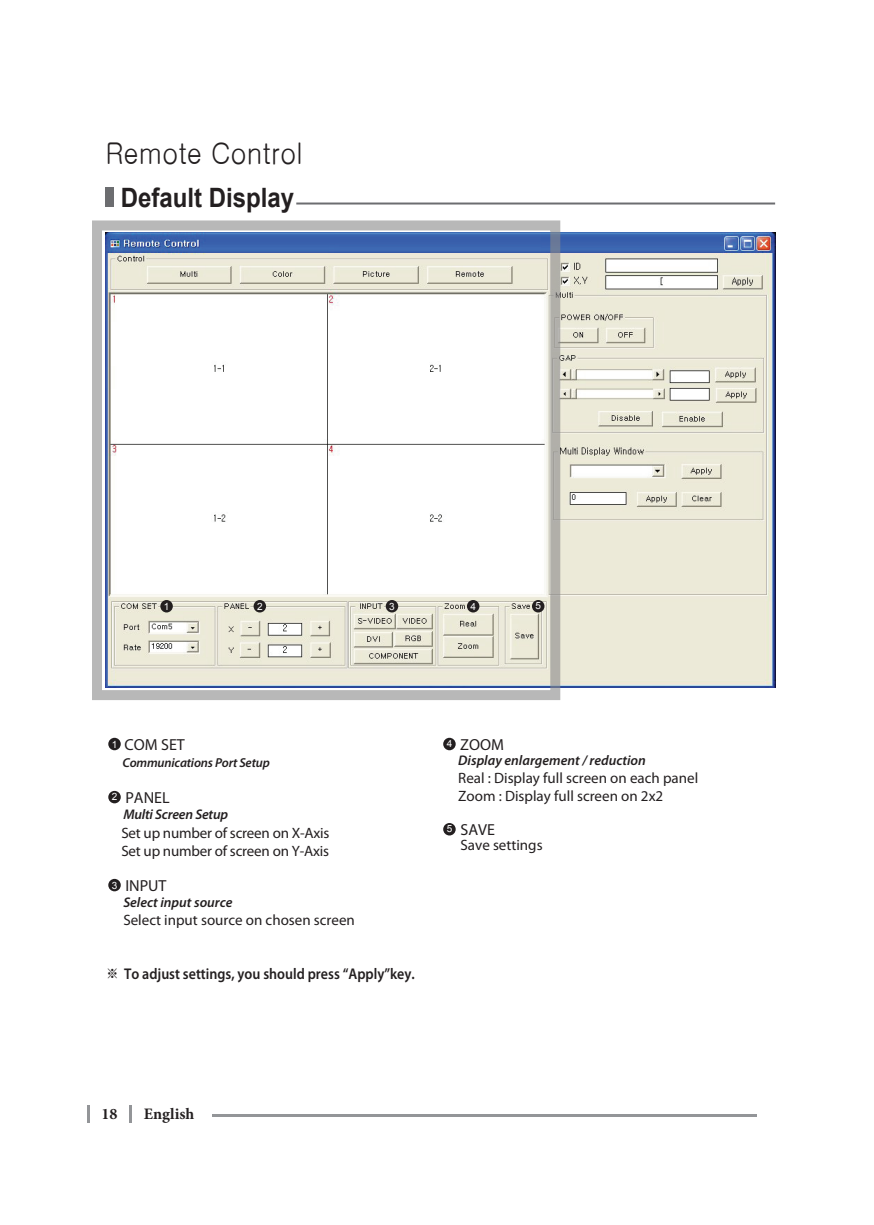
<style>
.page{position:relative;width:874px;height:1225px;background:#fff}
.page>*{position:absolute;margin:0;border:0;box-sizing:border-box;transform-origin:0 0}
.t1{font:30px "YDIYGO340";color:#231f20;scale:.9 1}
.t2{font:700 26.6px "Arial";color:#231f20;scale:.9 1}
.t3{font:16px "Myriad Pro";color:#231f20}
.t4{font:700 16px "Minion Pro";color:#231f20}
.t5{font:600 15.6px "Myriad Pro";color:#231f20;scale:.9 1}
.t6{font:15px/18px "Myriad Pro";color:#231f20}
.t7{font:italic 600 14px "Myriad Pro";color:#231f20}
.t8{font:italic 600 13px "Myriad Pro";letter-spacing:-.015em;color:#231f20}
.t9{font:10px "Arial";color:#fff}
.s1{font-family:"YDIYGO340";font-weight:400}
</style>
<div class="page">
<img style="left:105px;top:232px;width:669px;height:455px">
<div style="left:105px;top:187px;width:8px;height:20px;background:#6c6d70"></div>
<hr style="left:296px;top:202px;width:478px;height:2px;background:#6c6d70">
<div style="left:108px;top:791px;width:13px;height:12px;background:#231f20;border-radius:50%"></div>
<div style="left:253px;top:600px;width:13px;height:12px;background:#231f20;border-radius:50%"></div>
<div style="left:108px;top:879px;width:13px;height:12px;background:#231f20;border-radius:50%"></div>
<div style="left:385px;top:600px;width:13px;height:12px;background:#231f20;border-radius:50%"></div>
<div style="left:443px;top:738px;width:12px;height:12px;background:#231f20;border-radius:50%"></div>
<div style="left:466px;top:600px;width:13px;height:12px;background:#231f20;border-radius:50%"></div>
<div style="left:443px;top:823px;width:12px;height:12px;background:#231f20;border-radius:50%"></div>
<div style="left:531px;top:600px;width:13px;height:12px;background:#231f20;border-radius:50%"></div>
<div style="left:108px;top:738px;width:13px;height:12px;background:#231f20;border-radius:50%"></div>
<div style="left:160px;top:600px;width:13px;height:12px;background:#231f20;border-radius:50%"></div>
<div style="left:92px;top:220px;width:468px;height:480px;border:10px solid #8a898a"></div>
<svg style="left:87px;top:1105px;width:2px;height:17px"></svg>
<hr style="left:129px;top:1105px;width:3px;height:17px;background:#939598">
<hr style="left:212px;top:1113px;width:544px;height:3px;background:#939598">
<h1 class="t1" style="left:105px;top:138px;width:220px">Remote Control</h1>
<h2 class="t2" style="left:121px;top:180px;width:194px">Default Display</h2>
<p class="t9" style="left:164px;top:600px;width:7px">1</p>
<p class="t9" style="left:257px;top:599px;width:7px">2</p>
<p class="t9" style="left:389px;top:600px;width:7px">3</p>
<p class="t9" style="left:470px;top:599px;width:7px">4</p>
<p class="t9" style="left:535px;top:599px;width:7px">5</p>
<p class="t3" style="left:124px;top:735px;width:62px">COM SET</p>
<p class="t8" style="left:122px;top:754px;width:149px">Communications Port Setup</p>
<p class="t9" style="left:112px;top:737px;width:7px">1</p>
<p class="t3" style="left:125px;top:787px;width:46px">PANEL</p>
<p class="t7" style="left:123px;top:805px;width:106px">Multi Screen Setup</p>
<p class="t6" style="left:121px;top:823px;width:209px">Set up number of screen on X-Axis<br>Set up number of screen on Y-Axis</p>
<p class="t9" style="left:112px;top:790px;width:7px">2</p>
<p class="t3" style="left:125px;top:876px;width:43px">INPUT</p>
<p class="t7" style="left:123px;top:893px;width:111px">Select input source</p>
<p class="t9" style="left:112px;top:878px;width:7px">3</p>
<p class="t6" style="left:123px;top:910px;width:233px">Select input source on chosen screen</p>
<p class="t5" style="left:105px;top:964px;width:345px"><span class="s1">※</span> To adjust settings, you should press “Apply”key.</p>
<p class="t9" style="left:446px;top:737px;width:7px">4</p>
<p class="t3" style="left:460px;top:734px;width:45px">ZOOM</p>
<p class="t7" style="left:458px;top:751px;width:189px">Display enlargement / reduction</p>
<p class="t6" style="left:458px;top:768px;width:241px">Real : Display full screen on each panel<br>Zoom : Display full screen on 2x2</p>
<p class="t3" style="left:460px;top:819px;width:36px">SAVE</p>
<p class="t6" style="left:460px;top:836px;width:84px">Save settings</p>
<p class="t9" style="left:446px;top:822px;width:7px">5</p>
<p class="t4" style="left:101px;top:1102px;width:17px">18</p>
<p class="t4" style="left:144px;top:1102px;width:52px">English</p>
</div>
